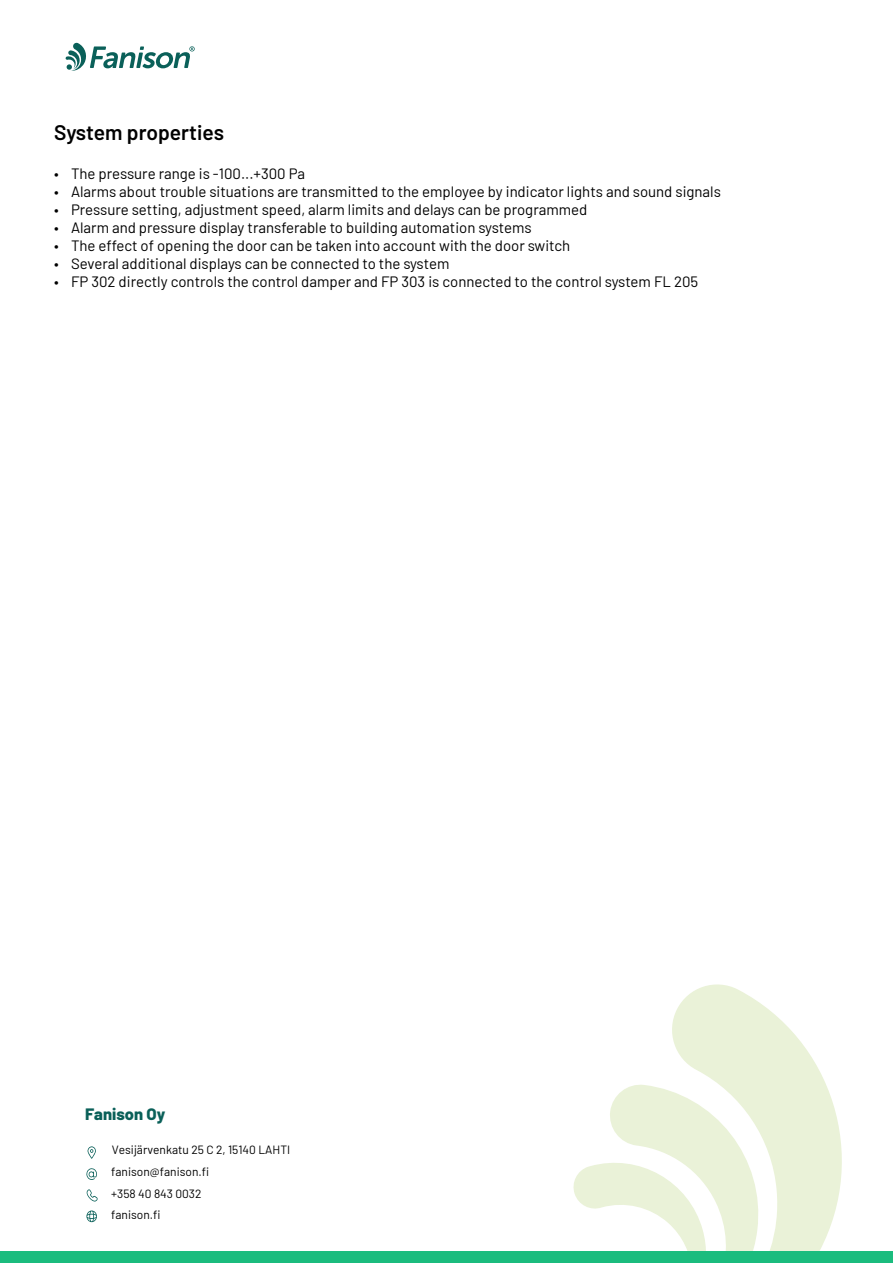
<style>
.page{position:relative;width:893px;height:1263px;background:#fff}
.page>*{position:absolute;margin:0;border:0;box-sizing:border-box;transform-origin:0 0}
.t1{font:700 24px "DejaVu Sans Condensed";color:#000}
.t2{font:600 21px "Barlow";color:#000}
.t3{font:800 16.5px "Barlow";color:#0a6059}
.t4{font:15px "Barlow";color:#000}
.t5{font:12px/21.6px "Barlow";color:#000}
</style>
<div class="page">
<svg style="left:672px;top:984px;width:170px;height:267px;fill:#eaf2d8"></svg>
<svg style="left:573px;top:1083px;width:193px;height:168px"></svg>
<svg style="left:88px;top:1146px;width:8px;height:13px"></svg>
<svg style="left:86px;top:1168px;width:11px;height:12px"></svg>
<svg style="left:86px;top:1189px;width:12px;height:12px"></svg>
<svg style="left:86px;top:1210px;width:11px;height:12px"></svg>
<div style="left:0;top:1251px;width:893px;height:12px;background:#1bbc7e"></div>
<svg style="left:65px;top:42px;width:130px;height:29px"></svg>
<h2 class="t2" style="left:54px;top:117px;width:172px">System properties</h2>
<p class="t4" style="left:54px;top:163px;width:253px">• The pressure range is -100...+300 Pa</p>
<p class="t4" style="left:54px;top:181px;width:668px">• Alarms about trouble situations are transmitted to the employee by indicator lights and sound signals</p>
<p class="t4" style="left:54px;top:199px;width:535px">• Pressure setting, adjustment speed, alarm limits and delays can be programmed</p>
<p class="t4" style="left:54px;top:217px;width:479px">• Alarm and pressure display transferable to building automation systems</p>
<p class="t4" style="left:54px;top:235px;width:518px">• The effect of opening the door can be taken into account with the door switch</p>
<p class="t4" style="left:54px;top:253px;width:397px">• Several additional displays can be connected to the system</p>
<p class="t4" style="left:54px;top:271px;width:646px">• FP 302 directly controls the control damper and FP 303 is connected to the control system FL 205</p>
<h1 class="t1" style="left:72px;top:274px;width:83px">FL 101</h1>
<p class="t3" style="left:85px;top:1102px;width:82px">Fanison Oy</p>
<p class="t5" style="left:111px;top:1138px;width:181px">Vesijärvenkatu 25 C 2, 15140 LAHTI fanison@fanison.fi<br>+358 40 843 0032<br>fanison.fi</p>
</div>
